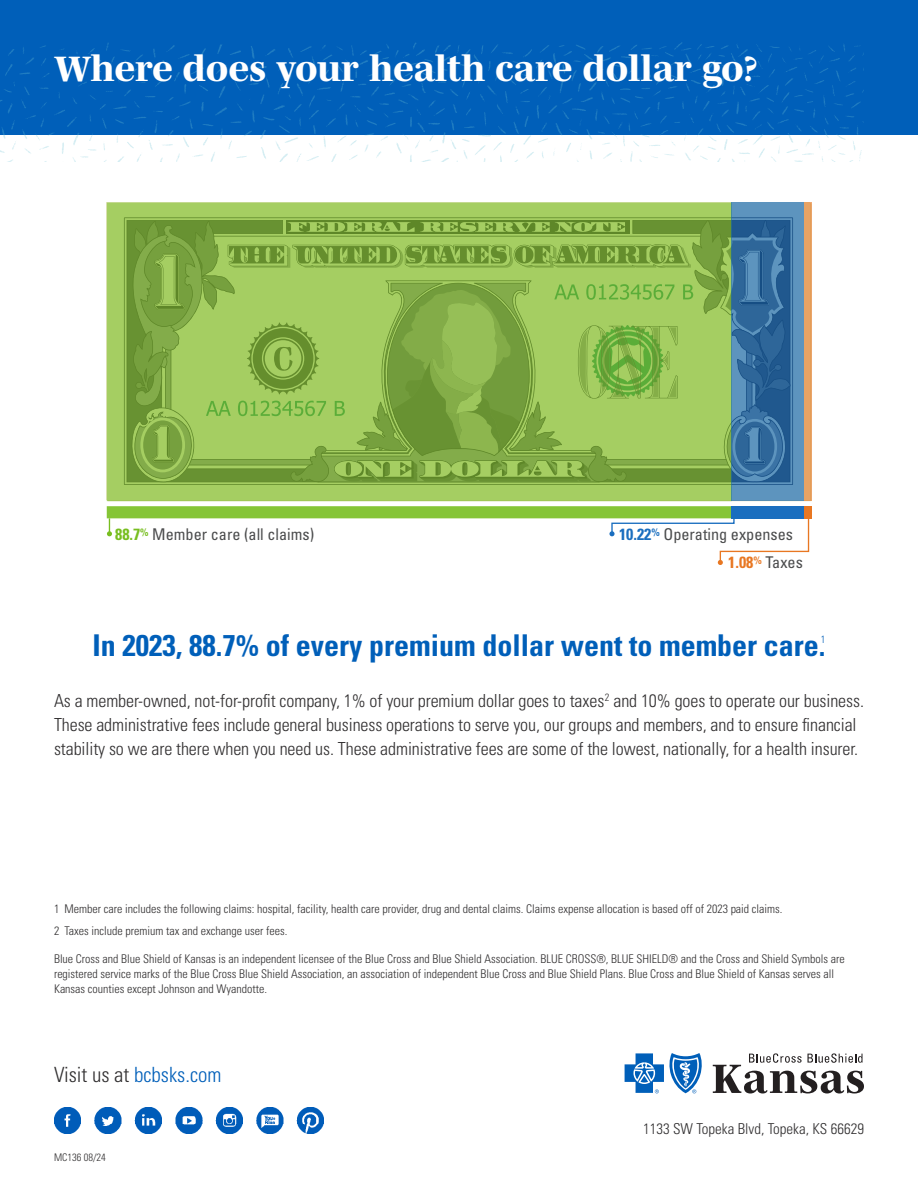
<style>
.page{position:relative;width:918px;height:1188px;background:#fff}
.page>*{position:absolute;margin:0;border:0;box-sizing:border-box;transform-origin:0 0}
.Primary_headline{font:800 36px "Mencken Std";color:#fff}
.Body_copy{font:700 condensed 30px "Univers LT Std";color:#005fb9}
.t1{font:300 condensed 21px "Univers LT Std";color:#005fb9}
.Body_copy-2{font:300 condensed 18px/24px "Univers LT Std";letter-spacing:-.005em;color:#312f30}
.t2{font:condensed 16.2px/27.9px "Univers LT Std";color:#4b4c4d}
.t3{font:300 condensed 15px "Univers LT Std";color:#312f30}
.Numbered_list{font:300 condensed 12px/15px "Univers LT Std";color:#312f30}
.t4{font:300 condensed 10.5px "Univers LT Std";color:#312f30}
.Body_copy-3{font:300 condensed 10.5px "Univers LT Std";color:#005fb9}
.s1{font-weight:700;color:#78be20}
.s2{font-weight:700;color:#1a6ebf}
.s3{font-weight:700;color:#e87722}
.s4{color:#312f30}
</style>
<div class="page">
<svg style="left:625px;top:1053px;width:77px;height:40px"></svg>
<svg style="left:713px;top:1053px;width:151px;height:41px"></svg>
<img style="left:54px;top:1107px;width:270px;height:27px">
<div style="left:0;top:0;width:918px;height:135px;background:#005fb9"></div>
<img style="left:0;top:42px;width:864px;height:120px">
<div style="left:804px;top:506px;width:7px;height:12px;background:#e87722"></div>
<svg style="left:107px;top:202px;width:625px;height:299px;background:#90ba52"></svg>
<svg style="left:732px;top:202px;width:72px;height:299px;background:#3e76a6"></svg>
<div style="left:804px;top:202px;width:7px;height:299px;background:#e8a364"></div>
<svg style="left:107px;top:506px;width:703px;height:59px"></svg>
<p class="Primary_headline" style="left:54px;top:48px;width:706px">Where does your health care dollar go?</p>
<p class="t2" style="left:115px;top:520px;width:201px"><span class="s1">88.7</span><sup>%</sup> Member care (all claims)</p>
<p class="t2" style="left:728px;top:520px;width:76px;text-indent:-109px"><span class="s2">10.22</span><sup>%</sup> Operating expenses<br><span class="s3">1.08</span><sup>%</sup> Taxes</p>
<p class="Body_copy" style="left:93px;top:627px;width:735px">In 2023, 88.7% of every premium dollar went to member care.</p>
<p class="Body_copy-3" style="left:821px;top:633px;width:6px">1</p>
<p class="Body_copy-2" style="left:54px;top:689px;width:812px">As a member-owned, not-for-profit company, 1% of your premium dollar goes to taxes<sup>2</sup> and 10% goes to operate our business.<br>These administrative fees include general business operations to serve you, our groups and members, and to ensure financial stability so we are there when you need us. These administrative fees are some of the lowest, nationally, for a health insurer.</p>
<p class="Numbered_list" style="left:54px;top:901px;width:730px">1 Member care includes the following claims: hospital, facility, health care provider, drug and dental claims. Claims expense allocation is based off of 2023 paid claims.</p>
<p class="Numbered_list" style="left:54px;top:923px;width:235px">2 Taxes include premium tax and exchange user fees.</p>
<p class="Numbered_list" style="left:54px;top:952px;width:792px">Blue Cross and Blue Shield of Kansas is an independent licensee of the Blue Cross and Blue Shield Association. BLUE CROSS®, BLUE SHIELD® and the Cross and Shield Symbols are registered service marks of the Blue Cross Blue Shield Association, an association of independent Blue Cross and Blue Shield Plans. Blue Cross and Blue Shield of Kansas serves all<br>Kansas counties except Johnson and Wyandotte.</p>
<p class="t1" style="left:54px;top:1062px;width:169px"><span class="s4">Visit us at</span> bcbsks.com</p>
<p class="t4" style="left:54px;top:1151px;width:53px">MC136 08/24</p>
<p class="t3" style="left:643px;top:1120px;width:222px">1133 SW Topeka Blvd, Topeka, KS 66629</p>
</div>
